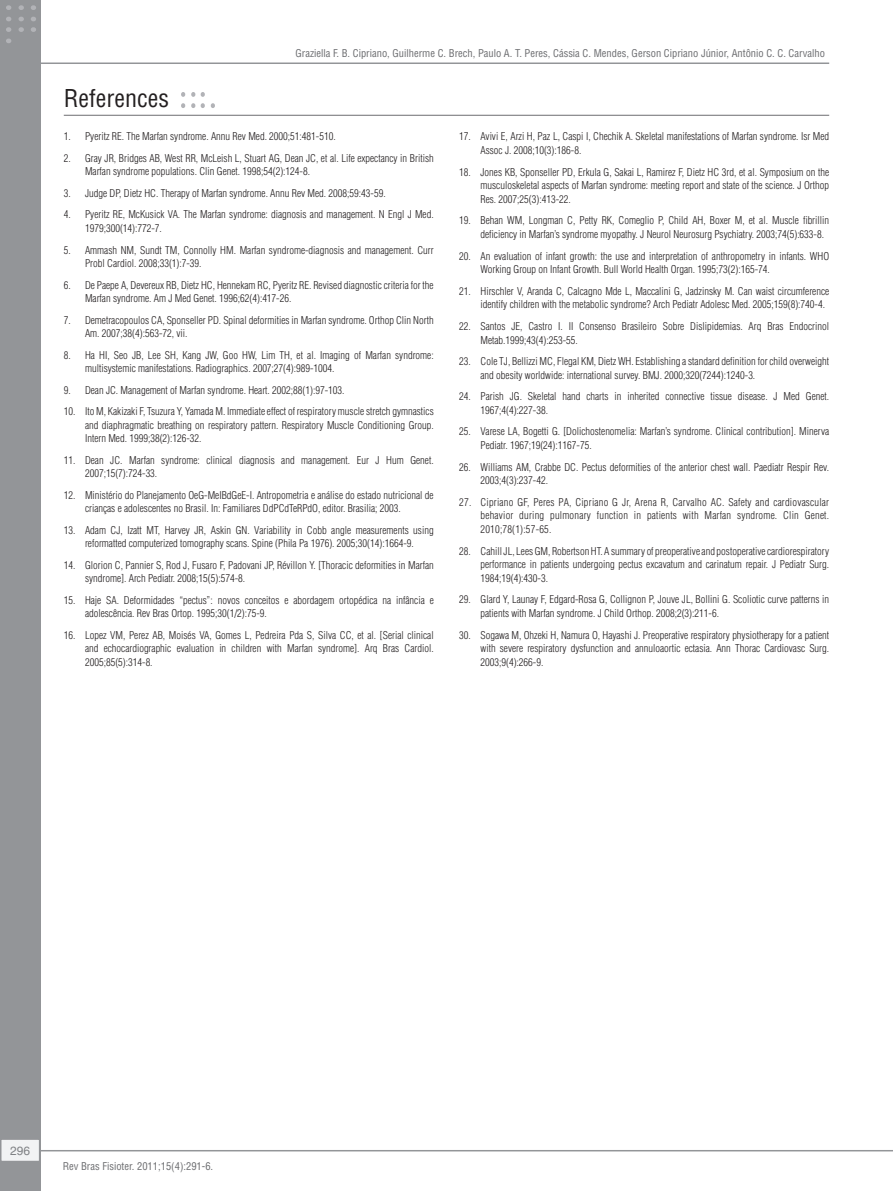
<style>
.page{position:relative;width:893px;height:1191px;background:#fff}
.page>*{position:absolute;margin:0;border:0;box-sizing:border-box;transform-origin:0 0}
.z05_3_referencias-ti{font:condensed 24px "Helvetica LT Std";color:#231f20}
.t1{font:12px "Helvetica LT Std";color:#808285}
.z05_4_referencias{font:300 condensed 10.5px/13.6px "Helvetica LT Std";color:#231f20}
.t2{font:condensed 10.5px "Helvetica LT Std";color:#6c6d70}
</style>
<div class="page">
<hr style="left:64px;top:115px;width:765px;height:1px;background:#6c6d70">
<svg style="left:211px;top:103px;width:4px;height:5px"></svg>
<svg style="left:201px;top:103px;width:4px;height:5px"></svg>
<svg style="left:191px;top:103px;width:4px;height:5px"></svg>
<svg style="left:181px;top:103px;width:4px;height:5px"></svg>
<svg style="left:201px;top:92px;width:4px;height:5px"></svg>
<svg style="left:191px;top:92px;width:4px;height:5px"></svg>
<svg style="left:181px;top:92px;width:4px;height:5px"></svg>
<hr style="left:14px;top:1150px;width:879px;height:1px;background:#939598">
<hr style="left:13px;top:62px;width:816px;height:2px;background:#939598">
<div style="left:0;top:0;width:40px;height:1191px;background:#939598"></div>
<div style="left:1px;top:1139px;width:39px;height:22px;background:#f2f3f4"></div>
<div style="left:0;top:1138px;width:40px;height:24px;border:2px solid #939598"></div>
<svg style="left:6px;top:39px;width:5px;height:4px"></svg>
<svg style="left:6px;top:27px;width:5px;height:5px"></svg>
<svg style="left:6px;top:17px;width:5px;height:4px"></svg>
<svg style="left:6px;top:5px;width:5px;height:5px"></svg>
<svg style="left:19px;top:27px;width:5px;height:5px"></svg>
<svg style="left:19px;top:17px;width:5px;height:4px"></svg>
<svg style="left:19px;top:5px;width:5px;height:5px"></svg>
<svg style="left:31px;top:27px;width:5px;height:5px"></svg>
<svg style="left:31px;top:17px;width:5px;height:4px"></svg>
<svg style="left:31px;top:5px;width:5px;height:5px"></svg>
<p class="t2" style="left:295px;top:46px;width:531px">Graziella F. B. Cipriano, Guilherme C. Brech, Paulo A. T. Peres, Cássia C. Mendes, Gerson Cipriano Júnior, Antônio C. C. Carvalho</p>
<p class="z05_3_referencias-ti" style="left:64px;top:83px;width:107px">References</p>
<p class="z05_4_referencias" style="left:64px;top:130px;width:273px">1. Pyeritz RE. The Marfan syndrome. Annu Rev Med. 2000;51:481-510.</p>
<p class="z05_4_referencias" style="left:85px;top:151px;width:350px;text-indent:-21px">2. Gray JR, Bridges AB, West RR, McLeish L, Stuart AG, Dean JC, et al. Life expectancy in British<br>Marfan syndrome populations. Clin Genet. 1998;54(2):124-8.</p>
<p class="z05_4_referencias" style="left:64px;top:186px;width:323px">3. Judge DP, Dietz HC. Therapy of Marfan syndrome. Annu Rev Med. 2008;59:43-59.</p>
<p class="z05_4_referencias" style="left:85px;top:208px;width:350px;text-indent:-21px">4. Pyeritz RE, McKusick VA. The Marfan syndrome: diagnosis and management. N Engl J Med.<br>1979;300(14):772-7.</p>
<p class="z05_4_referencias" style="left:85px;top:243px;width:350px;text-indent:-21px">5. Ammash NM, Sundt TM, Connolly HM. Marfan syndrome-diagnosis and management. Curr<br>Probl Cardiol. 2008;33(1):7-39.</p>
<p class="z05_4_referencias" style="left:85px;top:278px;width:350px;text-indent:-21px">6. De Paepe A, Devereux RB, Dietz HC, Hennekam RC, Pyeritz RE. Revised diagnostic criteria for the<br>Marfan syndrome. Am J Med Genet. 1996;62(4):417-26.</p>
<p class="z05_4_referencias" style="left:85px;top:313px;width:350px;text-indent:-21px">7. Demetracopoulos CA, Sponseller PD. Spinal deformities in Marfan syndrome. Orthop Clin North<br>Am. 2007;38(4):563-72, vii.</p>
<p class="z05_4_referencias" style="left:85px;top:348px;width:350px;text-indent:-21px">8. Ha HI, Seo JB, Lee SH, Kang JW, Goo HW, Lim TH, et al. Imaging of Marfan syndrome: multisystemic manifestations. Radiographics. 2007;27(4):989-1004.</p>
<p class="z05_4_referencias" style="left:64px;top:383px;width:282px">9. Dean JC. Management of Marfan syndrome. Heart. 2002;88(1):97-103.</p>
<p class="z05_4_referencias" style="left:85px;top:404px;width:350px;text-align:justify;text-indent:-21px">10. Ito M, Kakizaki F, Tsuzura Y, Yamada M. Immediate effect of respiratory muscle stretch gymnastics and diaphragmatic breathing on respiratory pattern. Respiratory Muscle Conditioning Group.<br>Intern Med. 1999;38(2):126-32.</p>
<p class="z05_4_referencias" style="left:85px;top:453px;width:350px;text-indent:-21px">11. Dean JC. Marfan syndrome: clinical diagnosis and management. Eur J Hum Genet.<br>2007;15(7):724-33.</p>
<p class="z05_4_referencias" style="left:85px;top:488px;width:350px;text-indent:-21px">12. Ministério do Planejamento OeG-MeIBdGeE-I. Antropometria e análise do estado nutricional de crianças e adolescentes no Brasil. In: Familiares DdPCdTeRPdO, editor. Brasilia; 2003.</p>
<p class="z05_4_referencias" style="left:64px;top:523px;width:371px;text-align:center">13. Adam CJ, Izatt MT, Harvey JR, Askin GN. Variability in Cobb angle measurements using reformatted computerized tomography scans. Spine (Phila Pa 1976). 2005;30(14):1664-9.</p>
<p class="z05_4_referencias" style="left:85px;top:558px;width:350px;text-indent:-21px">14. Glorion C, Pannier S, Rod J, Fusaro F, Padovani JP, Révillon Y. [Thoracic deformities in Marfan syndrome]. Arch Pediatr. 2008;15(5):574-8.</p>
<p class="z05_4_referencias" style="left:85px;top:593px;width:350px;text-indent:-21px">15. Haje SA. Deformidades “pectus”: novos conceitos e abordagem ortopédica na infância e adolescência. Rev Bras Ortop. 1995;30(1/2):75-9.</p>
<p class="z05_4_referencias" style="left:85px;top:628px;width:350px;text-align:justify;text-indent:-21px">16. Lopez VM, Perez AB, Moisés VA, Gomes L, Pedreira Pda S, Silva CC, et al. [Serial clinical and echocardiographic evaluation in children with Marfan syndrome]. Arq Bras Cardiol.<br>2005;85(5):314-8.</p>
<p class="z05_4_referencias" style="left:480px;top:130px;width:350px;text-indent:-21px">17. Avivi E, Arzi H, Paz L, Caspi I, Chechik A. Skeletal manifestations of Marfan syndrome. Isr Med<br>Assoc J. 2008;10(3):186-8.</p>
<p class="z05_4_referencias" style="left:480px;top:165px;width:350px;text-align:justify;text-indent:-21px">18. Jones KB, Sponseller PD, Erkula G, Sakai L, Ramirez F, Dietz HC 3rd, et al. Symposium on the musculoskeletal aspects of Marfan syndrome: meeting report and state of the science. J Orthop Res. 2007;25(3):413-22.</p>
<p class="z05_4_referencias" style="left:480px;top:214px;width:350px;text-indent:-21px">19. Behan WM, Longman C, Petty RK, Comeglio P, Child AH, Boxer M, et al. Muscle fibrillin deficiency in Marfan’s syndrome myopathy. J Neurol Neurosurg Psychiatry. 2003;74(5):633-8.</p>
<p class="z05_4_referencias" style="left:480px;top:249px;width:350px;text-indent:-21px">20. An evaluation of infant growth: the use and interpretation of anthropometry in infants. WHO<br>Working Group on Infant Growth. Bull World Health Organ. 1995;73(2):165-74.</p>
<p class="z05_4_referencias" style="left:480px;top:284px;width:350px;text-indent:-21px">21. Hirschler V, Aranda C, Calcagno Mde L, Maccalini G, Jadzinsky M. Can waist circumference identify children with the metabolic syndrome? Arch Pediatr Adolesc Med. 2005;159(8):740-4.</p>
<p class="z05_4_referencias" style="left:480px;top:319px;width:350px;text-indent:-21px">22. Santos JE, Castro I. II Consenso Brasileiro Sobre Dislipidemias. Arq Bras Endocrinol<br>Metab.1999;43(4):253-55.</p>
<p class="z05_4_referencias" style="left:480px;top:354px;width:350px;text-indent:-21px">23. Cole TJ, Bellizzi MC, Flegal KM, Dietz WH. Establishing a standard definition for child overweight and obesity worldwide: international survey. BMJ. 2000;320(7244):1240-3.</p>
<p class="z05_4_referencias" style="left:480px;top:389px;width:350px;text-indent:-21px">24. Parish JG. Skeletal hand charts in inherited connective tissue disease. J Med Genet.<br>1967;4(4):227-38.</p>
<p class="z05_4_referencias" style="left:480px;top:425px;width:350px;text-indent:-21px">25. Varese LA, Bogetti G. [Dolichostenomelia: Marfan’s syndrome. Clinical contribution]. Minerva<br>Pediatr. 1967;19(24):1167-75.</p>
<p class="z05_4_referencias" style="left:480px;top:460px;width:350px;text-indent:-21px">26. Williams AM, Crabbe DC. Pectus deformities of the anterior chest wall. Paediatr Respir Rev.<br>2003;4(3):237-42.</p>
<p class="z05_4_referencias" style="left:480px;top:495px;width:350px;text-align:justify;text-indent:-21px">27. Cipriano GF, Peres PA, Cipriano G Jr, Arena R, Carvalho AC. Safety and cardiovascular behavior during pulmonary function in patients with Marfan syndrome. Clin Genet.<br>2010;78(1):57-65.</p>
<p class="z05_4_referencias" style="left:480px;top:544px;width:350px;text-align:justify;text-indent:-21px">28. Cahill JL, Lees GM, Robertson HT. A summary of preoperative and postoperative cardiorespiratory performance in patients undergoing pectus excavatum and carinatum repair. J Pediatr Surg.<br>1984;19(4):430-3.</p>
<p class="z05_4_referencias" style="left:480px;top:592px;width:350px;text-indent:-21px">29. Glard Y, Launay F, Edgard-Rosa G, Collignon P, Jouve JL, Bollini G. Scoliotic curve patterns in patients with Marfan syndrome. J Child Orthop. 2008;2(3):211-6.</p>
<p class="z05_4_referencias" style="left:480px;top:628px;width:350px;text-align:justify;text-indent:-21px">30. Sogawa M, Ohzeki H, Namura O, Hayashi J. Preoperative respiratory physiotherapy for a patient with severe respiratory dysfunction and annuloaortic ectasia. Ann Thorac Cardiovasc Surg.<br>2003;9(4):266-9.</p>
<p class="t1" style="left:10px;top:1143px;width:22px">296</p>
<p class="t2" style="left:63px;top:1160px;width:152px">Rev Bras Fisioter. 2011;15(4):291-6.</p>
</div>
